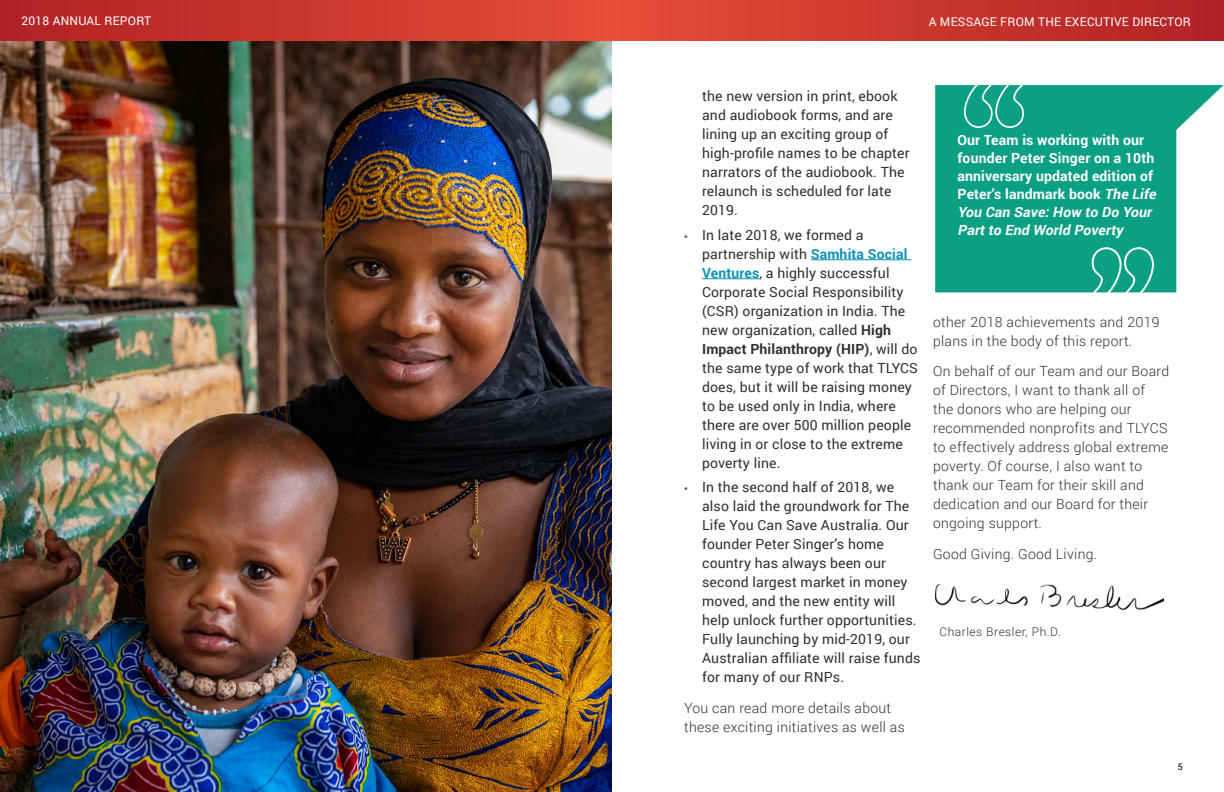
<style>
.page{position:relative;width:1224px;height:792px;background:#fff}
.page>*{position:absolute;margin:0;border:0;box-sizing:border-box;transform-origin:0 0}
.t1{font:14px/19px "Roboto";letter-spacing:.01em;color:#2f302f}
.t2{font:300 14px/19px "Roboto";letter-spacing:.02em;color:#2f302f}
.t3{font:700 14px/18px "Roboto";letter-spacing:.01em;color:#fff}
.t4{font:12px "Roboto";letter-spacing:.02em;color:#fff}
.t5{font:300 12px "Roboto";letter-spacing:.04em;color:#2f302f}
.t6{font:9px "Roboto";color:#000}
.s1{font-family:"Myriad Pro";font-size:13px;color:#58595b}
.s2{font-weight:700;color:#0992b5}
.s3{font-weight:700}
.s4{font-style:italic}
</style>
<div class="page">
<hr style="left:811px;top:259px;width:100px;height:1px;background:#0992b5">
<hr style="left:702px;top:278px;width:57px;height:1px;background:#0992b5">
<img style="left:935px;top:585px;width:229px;height:25px">
<svg style="left:935px;top:85px;width:289px;height:207px;fill:#0ba084"></svg>
<svg style="left:1091px;top:246px;width:64px;height:47px;background:#31ae97"></svg>
<svg style="left:963px;top:85px;width:62px;height:44px;background:#2cac94"></svg>
<img style="left:0;top:40px;width:612px;height:752px">
<div style="left:612px;top:0;width:612px;height:40px;background:linear-gradient(to right,#e64e38,#b12224)"></div>
<div style="left:0;top:0;width:612px;height:40px;background:linear-gradient(to right,#b12124,#e64e38)"></div>
<p class="t4" style="left:22px;top:12px;width:131px">2018 ANNUAL REPORT</p>
<p class="t4" style="left:929px;top:13px;width:264px">A MESSAGE FROM THE EXECUTIVE DIRECTOR</p>
<p class="t1" style="left:702px;top:86px;width:209px">the new version in print, ebook and audiobook forms, and are lining up an exciting group of high-profile names to be chapter narrators of the audiobook. The relaunch is scheduled for late<br>2019.</p>
<p class="t1" style="left:702px;top:225px;width:217px;text-indent:-18px"><span class="s1">•</span> In late 2018, we formed a partnership with <span class="s2">Samhita Social<br>Ventures</span>, a highly successful<br>Corporate Social Responsibility (CSR) organization in India. The new organization, called <span class="s3">High<br>Impact Philanthropy (HIP)</span>, will do the same type of work that TLYCS does, but it will be raising money to be used only in India, where there are over 500 million people living in or close to the extreme poverty line.</p>
<p class="t1" style="left:702px;top:477px;width:220px;text-indent:-18px"><span class="s1">•</span> In the second half of 2018, we also laid the groundwork for The<br>Life You Can Save Australia. Our founder Peter Singer’s home country has always been our second largest market in money moved, and the new entity will help unlock further opportunities.<br>Fully launching by mid-2019, our<br>Australian affiliate will raise funds for many of our RNPs.</p>
<p class="t2" style="left:684px;top:698px;width:222px">You can read more details about these exciting initiatives as well as</p>
<p class="t3" style="left:958px;top:131px;width:203px">Our Team is working with our founder Peter Singer on a 10th anniversary updated edition of<br>Peter’s landmark book <span class="s4">The Life<br>You Can Save:How to Do Your<br>Partto End World Poverty</span></p>
<p class="t2" style="left:933px;top:312px;width:228px">other 2018 achievements and 2019 plans in the body of this report.</p>
<p class="t2" style="left:933px;top:361px;width:238px">On behalf of our Team and our Board of Directors, I want to thank all of<br>the donors who are helping our recommended nonprofits and TLYCS to effectively address global extreme poverty. Of course, I also want to thank our Team for their skill and dedication and our Board for their ongoing support.</p>
<p class="t2" style="left:933px;top:544px;width:166px">Good Giving. Good Living.</p>
<p class="t5" style="left:940px;top:623px;width:123px">Charles Bresler, Ph.D.</p>
<p class="t6" style="left:41px;top:760px;width:7px">4</p>
<p class="t6" style="left:1178px;top:760px;width:7px">5</p>
</div>
